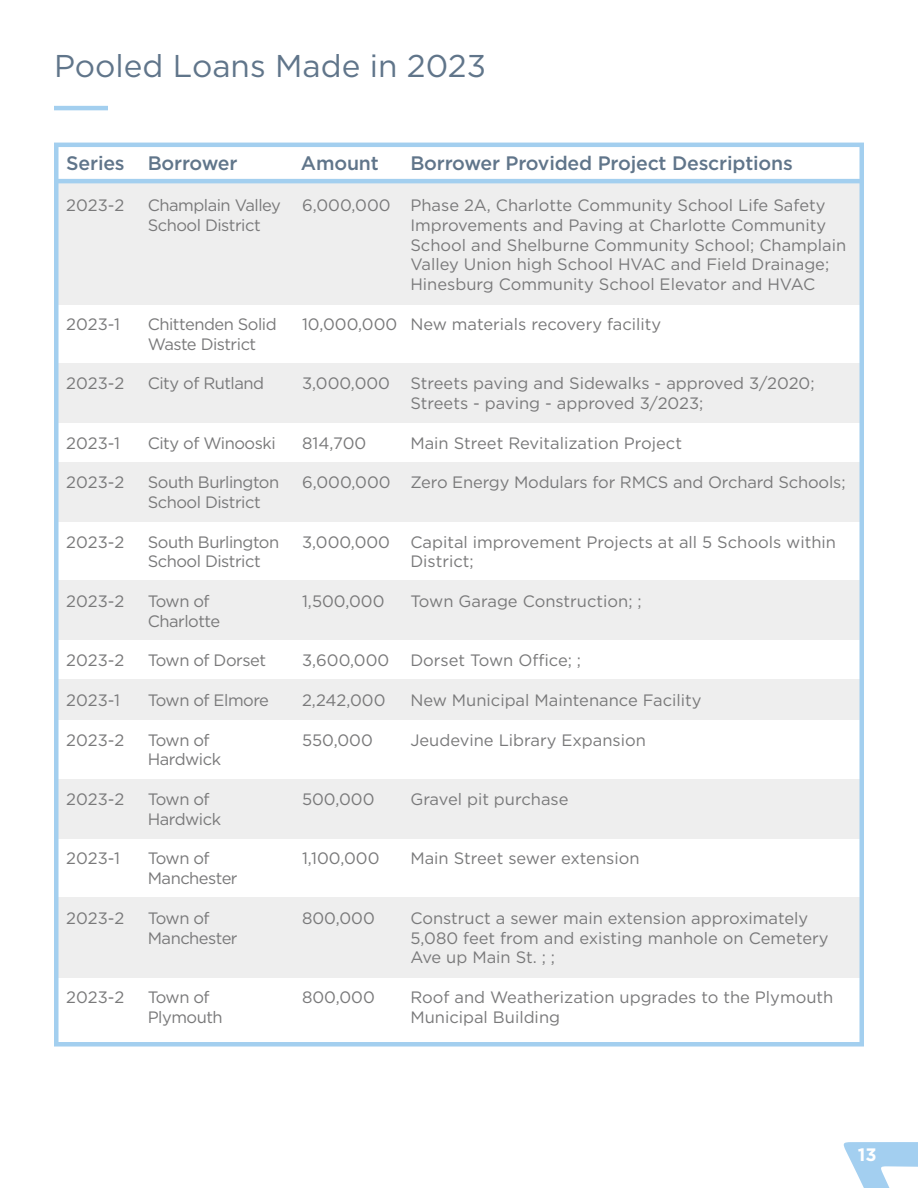
<style>
.page{position:relative;width:918px;height:1188px;background:#fff}
.page>*{position:absolute;margin:0;border:0;box-sizing:border-box;transform-origin:0 0}
.t1{font:31.5px "Gotham";color:#60758a}
.t2{font:500 19.5px "Gotham";letter-spacing:-.01em;color:#60758a}
.t3{font:700 18px "Gotham";color:#fff}
.t4{font:16.5px/19.8px "Gotham";color:#79797a}
.t5{font:16.5px/19.8px "Gotham";letter-spacing:-.03em;color:#79797a}
</style>
<div class="page">
<div style="left:56px;top:363px;width:806px;height:60px;background:#eee"></div>
<div style="left:56px;top:462px;width:806px;height:60px;background:#eee"></div>
<div style="left:56px;top:580px;width:806px;height:60px;background:#eee"></div>
<div style="left:56px;top:679px;width:806px;height:41px;background:#eee"></div>
<div style="left:56px;top:779px;width:806px;height:60px;background:#eee"></div>
<div style="left:56px;top:898px;width:806px;height:80px;background:#eee"></div>
<div style="left:56px;top:181px;width:806px;height:124px;background:#eee"></div>
<svg style="left:843px;top:1142px;width:75px;height:46px"></svg>
<div style="left:54px;top:143px;width:810px;height:904px;border:4px solid #a3cfef"></div>
<hr style="left:54px;top:106px;width:54px;height:4px;background:#a3cfef">
<hr style="left:56px;top:179px;width:806px;height:4px;background:#a3cfef">
<h1 class="t1" style="left:54px;top:46px;width:434px">Pooled Loans Made in 2023</h1>
<p class="t2" style="left:66px;top:150px;width:173px">Series Borrower</p>
<p class="t2" style="left:301px;top:150px;width:79px">Amount</p>
<p class="t2" style="left:410px;top:150px;width:384px">Borrower Provided Project Descriptions</p>
<p class="t4" style="left:66px;top:195px;width:60px">2023-2</p>
<p class="t4" style="left:66px;top:314px;width:55px">2023-1</p>
<p class="t4" style="left:66px;top:373px;width:60px">2023-2</p>
<p class="t4" style="left:66px;top:433px;width:55px">2023-1</p>
<p class="t4" style="left:66px;top:472px;width:60px">2023-2</p>
<p class="t4" style="left:66px;top:532px;width:60px">2023-2</p>
<p class="t4" style="left:66px;top:591px;width:60px">2023-2</p>
<p class="t4" style="left:66px;top:650px;width:60px">2023-2</p>
<p class="t4" style="left:66px;top:690px;width:55px">2023-1</p>
<p class="t4" style="left:66px;top:730px;width:60px">2023-2</p>
<p class="t4" style="left:66px;top:789px;width:60px">2023-2</p>
<p class="t4" style="left:66px;top:848px;width:55px">2023-1</p>
<p class="t4" style="left:66px;top:908px;width:60px">2023-2</p>
<p class="t4" style="left:66px;top:987px;width:60px">2023-2</p>
<p class="t5" style="left:148px;top:195px;width:135px">Champlain Valley<br>School District</p>
<p class="t5" style="left:148px;top:314px;width:130px">Chittenden Solid<br>Waste District</p>
<p class="t5" style="left:148px;top:373px;width:118px">City of Rutland</p>
<p class="t5" style="left:148px;top:433px;width:129px">City of Winooski</p>
<p class="t5" style="left:148px;top:472px;width:133px">South Burlington<br>School District</p>
<p class="t5" style="left:148px;top:532px;width:133px">South Burlington<br>School District</p>
<p class="t5" style="left:148px;top:591px;width:74px">Town of<br>Charlotte</p>
<p class="t5" style="left:148px;top:650px;width:120px">Town of Dorset</p>
<p class="t5" style="left:148px;top:690px;width:123px">Town of Elmore</p>
<p class="t5" style="left:148px;top:730px;width:75px">Town of<br>Hardwick</p>
<p class="t5" style="left:148px;top:789px;width:75px">Town of<br>Hardwick</p>
<p class="t5" style="left:148px;top:848px;width:91px">Town of<br>Manchester</p>
<p class="t5" style="left:148px;top:908px;width:91px">Town of<br>Manchester</p>
<p class="t5" style="left:148px;top:987px;width:76px">Town of<br>Plymouth</p>
<p class="t4" style="left:302px;top:195px;width:90px">6,000,000</p>
<p class="t4" style="left:302px;top:314px;width:97px">10,000,000</p>
<p class="t4" style="left:410px;top:195px;width:437px">Phase 2A, Charlotte Community School Life Safety Improvements and Paving at Charlotte Community School and Shelburne Community School; Champlain Valley Union high School HVAC and Field Drainage; Hinesburg Community School Elevator and HVAC</p>
<p class="t4" style="left:410px;top:314px;width:252px">New materials recovery facility</p>
<p class="t4" style="left:302px;top:373px;width:89px">3,000,000</p>
<p class="t4" style="left:302px;top:433px;width:66px">814,700</p>
<p class="t4" style="left:302px;top:472px;width:90px">6,000,000</p>
<p class="t4" style="left:410px;top:373px;width:406px">Streets paving and Sidewalks - approved 3/2020;<br>Streets - paving - approved 3/2023;</p>
<p class="t4" style="left:410px;top:433px;width:273px">Main Street Revitalization Project</p>
<p class="t4" style="left:410px;top:472px;width:437px">Zero Energy Modulars for RMCS and Orchard Schools;</p>
<p class="t4" style="left:302px;top:532px;width:89px">3,000,000</p>
<p class="t4" style="left:302px;top:591px;width:84px">1,500,000</p>
<p class="t4" style="left:410px;top:532px;width:427px">Capital improvement Projects at all 5 Schools within<br>District;</p>
<p class="t4" style="left:410px;top:591px;width:233px">Town Garage Construction; ;</p>
<p class="t4" style="left:302px;top:650px;width:89px">3,600,000</p>
<p class="t4" style="left:302px;top:690px;width:85px">2,242,000</p>
<p class="t4" style="left:302px;top:730px;width:72px">550,000</p>
<p class="t4" style="left:410px;top:650px;width:172px">Dorset Town Office; ;</p>
<p class="t4" style="left:410px;top:690px;width:293px">New Municipal Maintenance Facility</p>
<p class="t4" style="left:410px;top:730px;width:237px">Jeudevine Library Expansion</p>
<p class="t4" style="left:302px;top:789px;width:74px">500,000</p>
<p class="t4" style="left:410px;top:789px;width:160px">Gravel pit purchase</p>
<p class="t4" style="left:302px;top:848px;width:79px">1,100,000</p>
<p class="t4" style="left:410px;top:848px;width:231px">Main Street sewer extension</p>
<p class="t4" style="left:302px;top:908px;width:74px">800,000</p>
<p class="t4" style="left:302px;top:987px;width:74px">800,000</p>
<p class="t4" style="left:410px;top:908px;width:420px">Construct a sewer main extension approximately<br>5,080 feet from and existing manhole on Cemetery<br>Ave up Main St. ; ;</p>
<p class="t4" style="left:410px;top:987px;width:425px">Roof and Weatherization upgrades to the Plymouth<br>Municipal Building</p>
<p class="t3" style="left:858px;top:1143px;width:20px">13</p>
</div>
